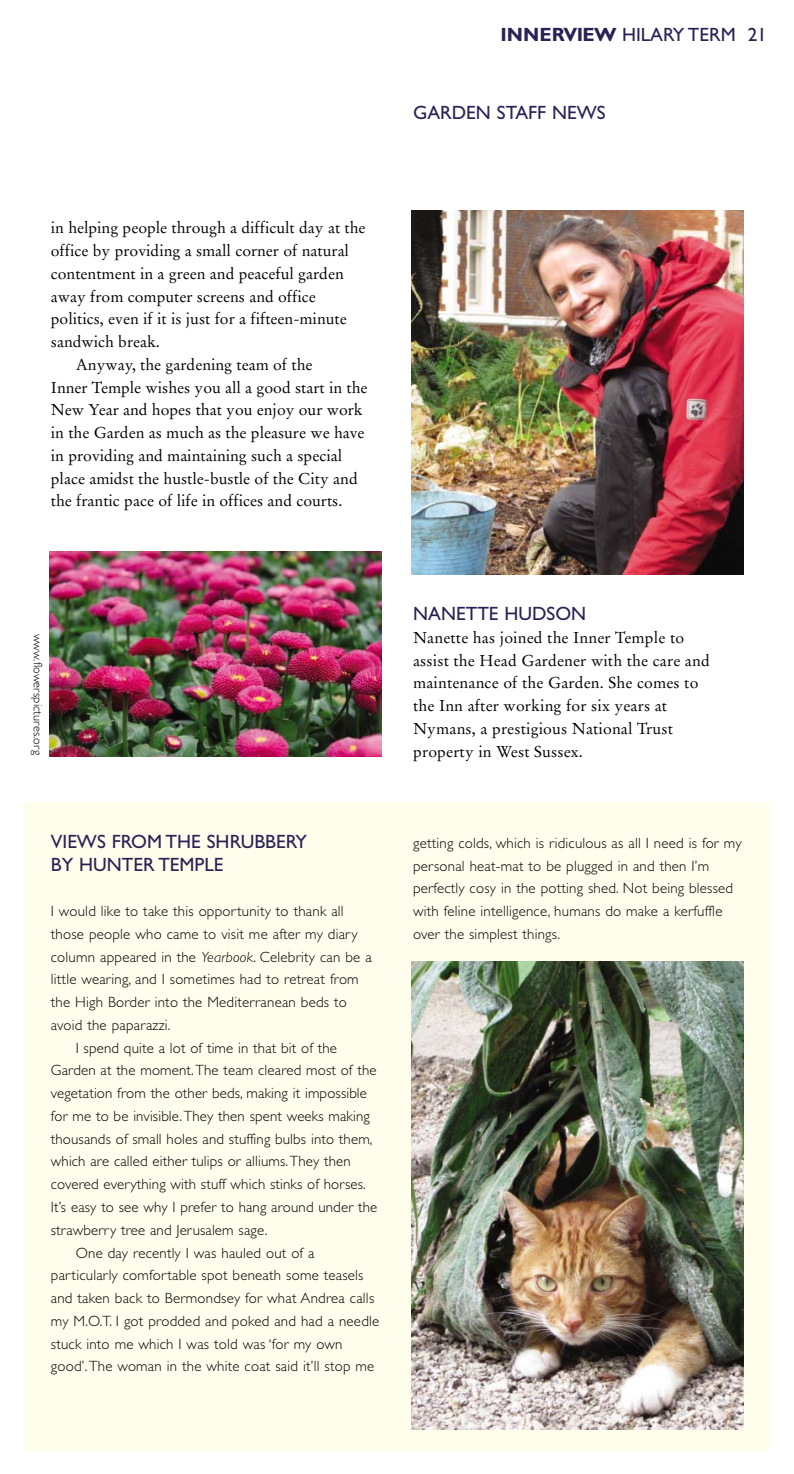
<style>
.page{position:relative;width:794px;height:1474px;background:#fff}
.page>*{position:absolute;margin:0;border:0;box-sizing:border-box;transform-origin:0 0}
.t1{font:19.25px/22.8px "Gill Sans CE";color:#2a2256}
.t2{font:15.75px/22.8px "Stempel Garamond";color:#000}
.t3{font:300 14.88px/22.8px "Gill Sans CE";letter-spacing:.015em;color:#000}
.t4{font:300 12.25px "Gill Sans CE";letter-spacing:.01em;color:#000}
.s1{font-weight:700}
.s2{font-style:italic}
</style>
<div class="page">
<div style="left:24px;top:802px;width:744px;height:648px;background:#fffdec"></div>
<img style="left:411px;top:961px;width:333px;height:468px">
<img style="left:411px;top:210px;width:333px;height:364px">
<img style="left:49px;top:552px;width:332px;height:204px">
<p class="t1" style="left:500px;top:25px;width:268px"><span class="s1">INNERVIEW</span> HILARY TERM 21</p>
<p class="t1" style="left:413px;top:103px;width:194px">GARDEN STAFF NEWS</p>
<p class="t2" style="left:51px;top:218px;width:316px">in helping people through a difficult day at the</p>
<p class="t2" style="left:51px;top:241px;width:300px">office by providing a small corner of natural</p>
<p class="t2" style="left:51px;top:263px;width:294px">contentment in a green and peaceful garden</p>
<p class="t2" style="left:51px;top:286px;width:266px">away from computer screens and office</p>
<p class="t2" style="left:51px;top:309px;width:297px">politics, even if it is just for a fifteen-minute</p>
<p class="t2" style="left:51px;top:332px;width:110px">sandwich break.</p>
<p class="t2" style="left:76px;top:354px;width:238px">Anyway, the gardening team of the</p>
<p class="t2" style="left:51px;top:377px;width:318px">Inner Temple wishes you all a good start in the</p>
<p class="t2" style="left:51px;top:400px;width:313px">New Year and hopes that you enjoy our work</p>
<p class="t2" style="left:51px;top:423px;width:315px">in the Garden as much as the pleasure we have</p>
<p class="t2" style="left:51px;top:445px;width:293px">in providing and maintaining such a special</p>
<p class="t2" style="left:51px;top:468px;width:308px">place amidst the hustle-bustle of the City and</p>
<p class="t2" style="left:51px;top:491px;width:293px">the frantic pace of life in offices and courts.</p>
<p class="t4" style="left:42px;top:633px;width:123px;rotate:90deg">www.flowerspictures.org</p>
<p class="t1" style="left:51px;top:831px;width:258px">VIEWS FROM THE SHRUBBERY<br>BY HUNTER TEMPLE</p>
<p class="t3" style="left:51px;top:901px;width:294px">I would like to take this opportunity to thank all</p>
<p class="t3" style="left:51px;top:924px;width:308px">those people who came to visit me after my diary</p>
<p class="t3" style="left:51px;top:946px;width:322px">column appeared in the <span class="s2">Yearbook</span>. Celebrity can be a</p>
<p class="t3" style="left:51px;top:969px;width:309px">little wearing, and I sometimes had to retreat from</p>
<p class="t3" style="left:51px;top:992px;width:297px">the High Border into the Mediterranean beds to</p>
<p class="t3" style="left:51px;top:1015px;width:121px">avoid the paparazzi.</p>
<p class="t3" style="left:76px;top:1037px;width:263px">I spend quite a lot of time in that bit of the</p>
<p class="t3" style="left:51px;top:1060px;width:327px">Garden at the moment.The team cleared most of the</p>
<p class="t3" style="left:51px;top:1083px;width:317px">vegetation from the other beds, making it impossible</p>
<p class="t3" style="left:51px;top:1106px;width:320px">for me to be invisible.They then spent weeks making</p>
<p class="t3" style="left:51px;top:1128px;width:323px">thousands of small holes and stuffing bulbs into them,</p>
<p class="t3" style="left:51px;top:1151px;width:301px">which are called either tulips or alliums.They then</p>
<p class="t3" style="left:51px;top:1174px;width:316px">covered everything with stuff which stinks of horses.</p>
<p class="t3" style="left:51px;top:1197px;width:328px">It’s easy to see why I prefer to hang around under the</p>
<p class="t3" style="left:51px;top:1219px;width:218px">strawberry tree and Jerusalem sage.</p>
<p class="t3" style="left:76px;top:1242px;width:240px">One day recently I was hauled out of a</p>
<p class="t3" style="left:51px;top:1265px;width:314px">particularly comfortable spot beneath some teasels</p>
<p class="t3" style="left:51px;top:1288px;width:325px">and taken back to Bermondsey for what Andrea calls</p>
<p class="t3" style="left:51px;top:1310px;width:330px">my M.O.T. I got prodded and poked and had a needle</p>
<p class="t3" style="left:51px;top:1333px;width:293px">stuck into me which I was told was ‘for my own</p>
<p class="t3" style="left:51px;top:1356px;width:325px">good’.The woman in the white coat said it’ll stop me</p>
<p class="t1" style="left:413px;top:604px;width:175px">NANETTE HUDSON</p>
<p class="t2" style="left:413px;top:627px;width:298px">Nanette has joined the Inner Temple to assist the Head Gardener with the care and maintenance of the Garden. She comes to the Inn after working for six years at Nymans, a prestigious National Trust property in West Sussex.</p>
<p class="t3" style="left:413px;top:833px;width:330px">getting colds, which is ridiculous as all I need is for my personal heat-mat to be plugged in and then I’m perfectly cosy in the potting shed. Not being blessed with feline intelligence, humans do make a kerfuffle over the simplest things.</p>
</div>
